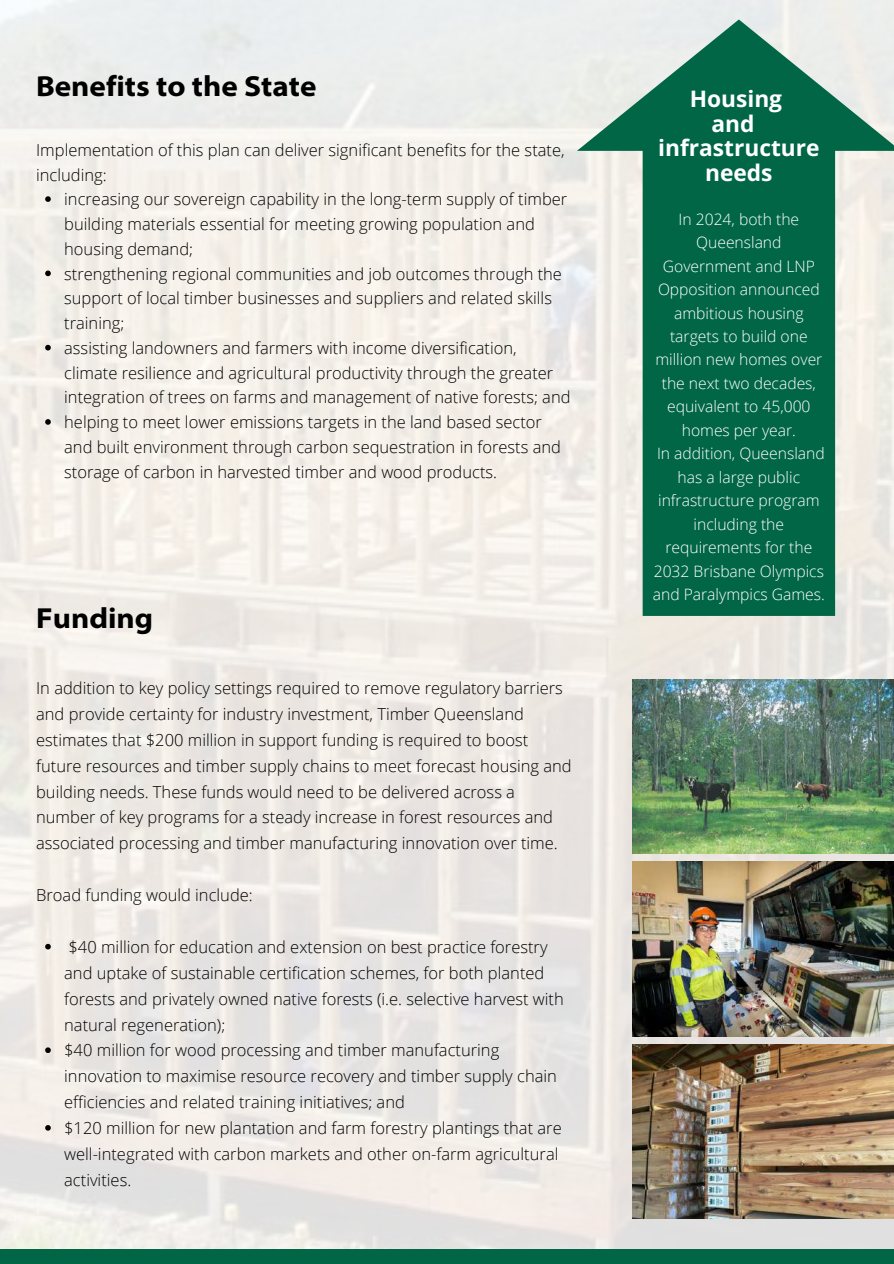
<style>
.page{position:relative;width:894px;height:1264px;background:#fff}
.page>*{position:absolute;margin:0;border:0;box-sizing:border-box;transform-origin:0 0}
.t1{font:700 semi-expanded 29.1px "Myriad Pro";color:#000}
.t2{font:700 22.8px/24.5px "Open Sans";color:#fff;text-align:center}
.t3{font:300 16.5px/25.8px "Open Sans";color:#000}
.t4{font:300 15.6px/23.4px "Open Sans";color:#fff;text-align:center}
</style>
<div class="page">
<img style="left:0;top:0;width:893px;height:1248px">
<div style="left:0;top:1248px;width:893px;height:15px;background:#006646"></div>
<svg style="left:45px;top:196px;width:6px;height:6px"></svg>
<svg style="left:45px;top:270px;width:6px;height:6px"></svg>
<svg style="left:45px;top:345px;width:6px;height:5px"></svg>
<svg style="left:45px;top:419px;width:6px;height:6px"></svg>
<svg style="left:45px;top:943px;width:6px;height:6px"></svg>
<svg style="left:45px;top:1047px;width:6px;height:6px"></svg>
<svg style="left:45px;top:1125px;width:6px;height:5px"></svg>
<svg style="left:576px;top:19px;width:317px;height:597px;background:#639e89"></svg>
<img style="left:632px;top:679px;width:261px;height:174px">
<img style="left:632px;top:861px;width:261px;height:175px">
<img style="left:632px;top:1044px;width:261px;height:174px">
<h1 class="t1" style="left:36px;top:74px;width:282px">Benefits to the State</h1>
<p class="t3" style="left:36px;top:137px;width:530px;line-height:24.8px">Implementation of this plan can deliver significant benefits for the state, including:</p>
<p class="t3" style="left:64px;top:186px;width:507px;line-height:24.8px">increasing our sovereign capability in the long-term supply of timber building materials essential for meeting growing population and housing demand;<br>strengthening regional communities and job outcomes through the support of local timber businesses and suppliers and related skills training;<br>assisting landowners and farmers with income diversification, climate resilience and agricultural productivity through the greater integration of trees on farms and management of native forests; and helping to meet lower emissions targets in the land based sector and built environment through carbon sequestration in forests and storage of carbon in harvested timber and wood products.</p>
<h1 class="t1" style="left:36px;top:606px;width:118px">Funding</h1>
<p class="t3" style="left:36px;top:674px;width:537px">In addition to key policy settings required to remove regulatory barriers and provide certainty for industry investment, Timber Queensland estimates that $200 million in support funding is required to boost future resources and timber supply chains to meet forecast housing and building needs. These funds would need to be delivered across a number of key programs for a steady increase in forest resources and associated processing and timber manufacturing innovation over time.</p>
<p class="t3" style="left:36px;top:881px;width:218px">Broad funding would include:</p>
<p class="t3" style="left:64px;top:933px;width:501px">$40 million for education and extension on best practice forestry and uptake of sustainable certification schemes, for both planted forests and privately owned native forests (i.e. selective harvest with natural regeneration);<br>$40 million for wood processing and timber manufacturing innovation to maximise resource recovery and timber supply chain efficiencies and related training initiatives; and<br>$120 million for new plantation and farm forestry plantings that are well-integrated with carbon markets and other on-farm agricultural activities.</p>
<h2 class="t2" style="left:658px;top:86px;width:163px">Housing<br>and infrastructure needs</h2>
<p class="t4" style="left:652px;top:207px;width:173px">In 2024, both the<br>Queensland<br>Government and LNP<br>Opposition announced ambitious housing targets to build one million new homes over the next two decades, equivalent to 45,000 homes per year.<br>In addition, Queensland has a large public infrastructure program including the requirements for the<br>2032 Brisbane Olympics and Paralympics Games.</p>
</div>
